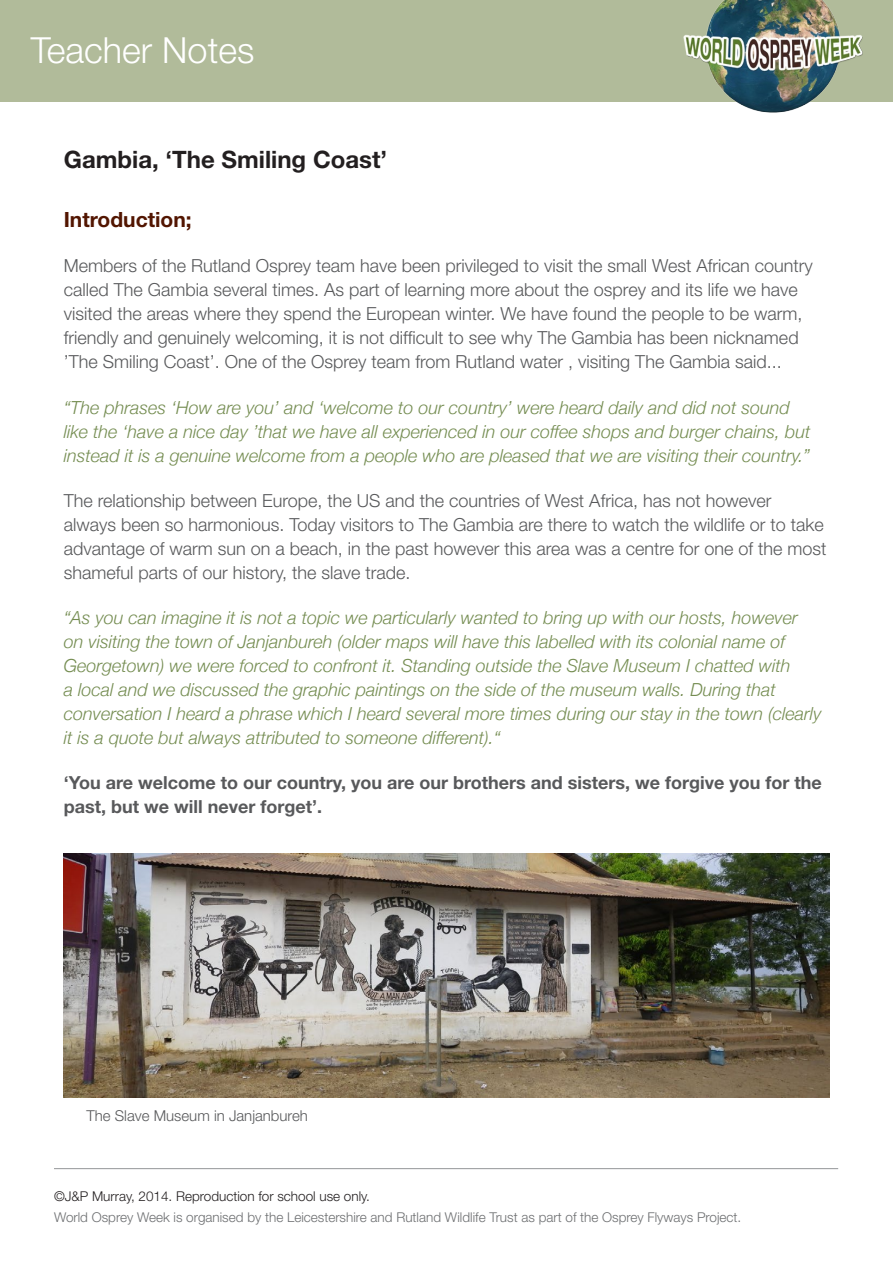
<style>
.page{position:relative;width:893px;height:1263px;background:#fff}
.page>*{position:absolute;margin:0;border:0;box-sizing:border-box;transform-origin:0 0}
.t1{font:300 36px "Helvetica Neue";color:#fff}
.t2{font:700 24px "Helvetica Neue";color:#231f20}
.t3{font:700 21px "Helvetica Neue";color:#521500}
.t4{font:italic 300 18px/24px "Helvetica Neue";color:#758d52}
.t5{font:300 18px/24px "Helvetica Neue";color:#58595b}
.t6{font:700 18px/24px "Helvetica Neue";color:#58595b}
.t7{font:300 15px "Helvetica Neue";color:#58595b}
.t8{font:300 13.5px "Helvetica Neue";color:#6d6f71}
.t9{font:300 13.5px "Helvetica Neue";color:#231f20}
</style>
<div class="page">
<div style="left:0;top:0;width:893px;height:102px;background:#b1bb9a"></div>
<img style="left:683px;top:0;width:180px;height:113px">
<hr style="left:54px;top:1168px;width:784px;height:1px;background:#949698">
<img style="left:64px;top:853px;width:765px;height:245px">
<h1 class="t1" style="left:31px;top:28px;width:225px">Teacher Notes</h1>
<p class="t2" style="left:64px;top:144px;width:325px">Gambia, ‘The Smiling Coast’</p>
<p class="t3" style="left:64px;top:207px;width:129px">Introduction;</p>
<p class="t5" style="left:64px;top:254px;width:751px">Members of the Rutland Osprey team have been privileged to visit the small West African country called The Gambia several times. As part of learning more about the osprey and its life we have visited the areas where they spend the European winter. We have found the people to be warm, friendly and genuinely welcoming, it is not difficult to see why The Gambia has been nicknamed ’The Smiling Coast’. One of the Osprey team from Rutland water , visiting The Gambia said...</p>
<p class="t4" style="left:64px;top:394px;width:748px">“The phrases ‘How are you’ and ‘welcome to our country’ were heard daily and did not sound like the ‘have a nice day ’that we have all experienced in our coffee shops and burger chains, but instead it is a genuine welcome from a people who are pleased that we are visiting their country.”</p>
<p class="t5" style="left:64px;top:488px;width:764px">The relationship between Europe, the US and the countries of West Africa, has not however always been so harmonious. Today visitors to The Gambia are there to watch the wildlife or to take advantage of warm sun on a beach, in the past however this area was a centre for one of the most shameful parts of our history, the slave trade.</p>
<p class="t4" style="left:64px;top:605px;width:759px">“As you can imagine it is not a topic we particularly wanted to bring up with our hosts, however on visiting the town of Janjanbureh (older maps will have this labelled with its colonial name of Georgetown) we were forced to confront it. Standing outside the Slave Museum I chatted with<br>a local and we discussed the graphic paintings on the side of the museum walls. During that conversation I heard a phrase which I heard several more times during our stay in the town (clearly it is a quote but always attributed to someone different).“</p>
<p class="t6" style="left:64px;top:771px;width:760px">‘You are welcome to our country, you are our brothers and sisters, we forgive you for the past, but we will never forget’.</p>
<p class="t7" style="left:86px;top:1107px;width:223px">The Slave Museum in Janjanbureh</p>
<p class="t9" style="left:54px;top:1188px;width:317px">©J&amp;P Murray, 2014. Reproduction for school use only.</p>
<p class="t8" style="left:54px;top:1209px;width:689px">World Osprey Week is organised by the Leicestershire and Rutland Wildlife Trust as part of the Osprey Flyways Project.</p>
</div>
